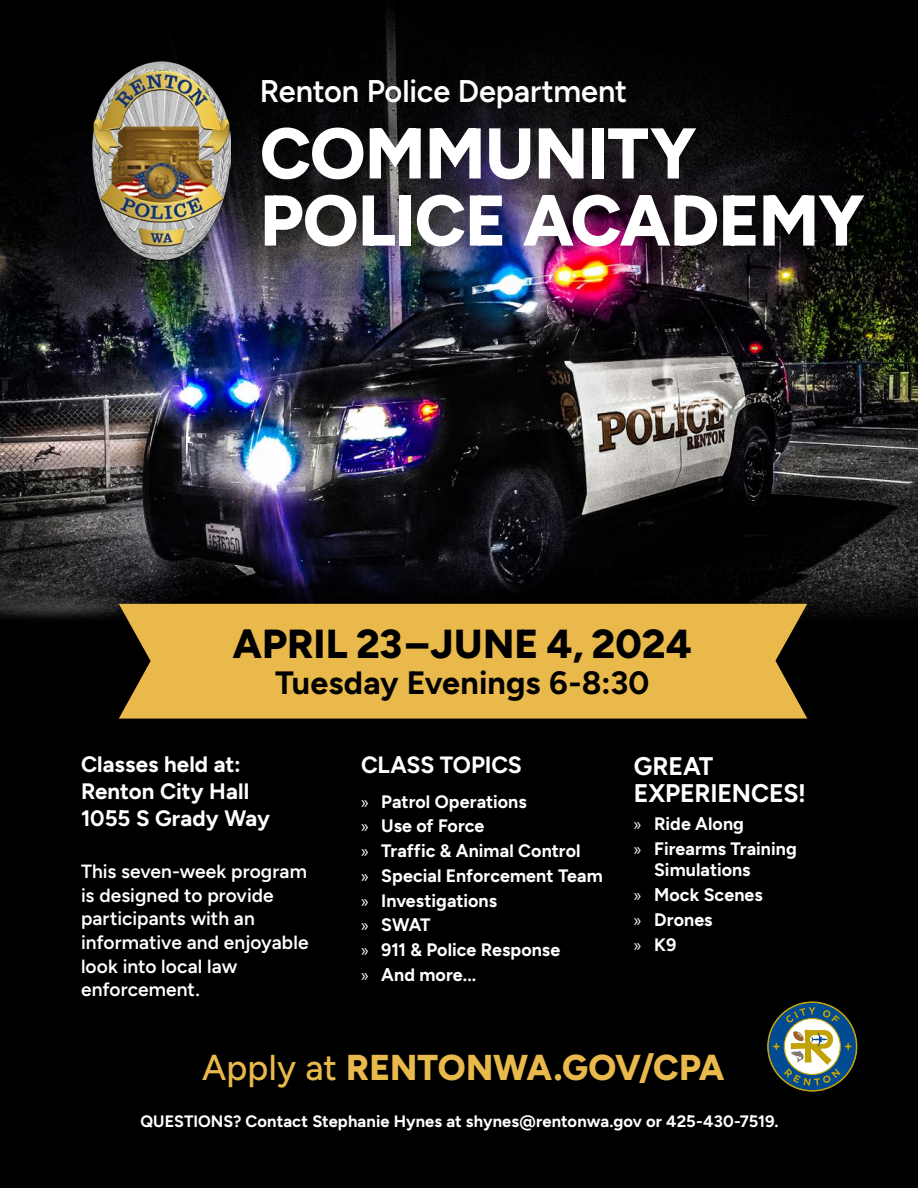
<style>
.page{position:relative;width:918px;height:1188px;background:#000}
.page>*{position:absolute;margin:0;border:0;box-sizing:border-box;transform-origin:0 0}
.t1{font:800 71.7px/67.1px "Figtree";letter-spacing:-.01em;color:#fff}
.t2{font:800 40.5px "Figtree";letter-spacing:.005em;color:#000}
.t3{font:800 36px "Figtree";color:#e9b94c}
.t4{font:700 32.25px "Figtree";letter-spacing:.005em;color:#000}
.t5{font:600 31.35px "Figtree";letter-spacing:-.005em;color:#fff}
.t6{font:700 25.5px/27px "Figtree";letter-spacing:-.01em;color:#fff}
.t7{font:700 23.55px "Figtree";letter-spacing:-.005em;color:#fff}
.t8{font:700 22.35px/27px "Figtree";letter-spacing:.005em;color:#fff}
.t9{font:600 19.05px/23.5px "Figtree";letter-spacing:.005em;color:#fff}
.t10{font:700 18px/24.8px "Figtree";letter-spacing:.005em;color:#fff}
.t11{font:700 16.5px "Figtree";letter-spacing:.005em;color:#fff}
.s1{font-family:"Myriad Pro";font-weight:400}
.s2{font-weight:500}
</style>
<div class="page">
<img style="left:0;top:15px;width:918px;height:604px">
<svg style="left:767px;top:1001px;width:90px;height:91px"></svg>
<div style="left:255px;top:55px;width:631px;height:196px;background:#000;opacity:.5"></div>
<div style="left:85px;top:33px;width:172px;height:231px;background:#000;opacity:.5"></div>
<img style="left:92px;top:62px;width:139px;height:197px">
<div style="left:119px;top:604px;width:688px;height:115px;background:#e9b94c"></div>
<h3 class="t5" style="left:260px;top:73px;width:369px">Renton Police Department</h3>
<h1 class="t1" style="left:260px;top:118px;width:606px">COMMUNITY<br>POLICE ACADEMY</h1>
<h2 class="t2" style="left:233px;top:619px;width:461px">APRIL 23–JUNE 4, 2024</h2>
<h3 class="t4" style="left:275px;top:663px;width:376px">Tuesday Evenings 6-8:30</h3>
<p class="t8" style="left:81px;top:751px;width:190px">Classes held at:<br>Renton City Hall<br>1055 S Grady Way</p>
<p class="t9" style="left:81px;top:860px;width:229px">This seven-week program is designed to provide participants with an informative and enjoyable look into local law enforcement.</p>
<h3 class="t7" style="left:361px;top:751px;width:162px">CLASS TOPICS</h3>
<p class="t10" style="left:361px;top:789px;width:243px"><span class="s1">»</span> Patrol Operations<br><span class="s1">»</span> Use of Force<br><span class="s1">»</span> Traffic &amp; Animal Control<br><span class="s1">»</span> Special Enforcement Team <span class="s1">»</span> Investigations<br><span class="s1">»</span> SWAT<br><span class="s1">»</span> 911 &amp; Police Response<br><span class="s1">»</span> And more...</p>
<h3 class="t6" style="left:634px;top:752px;width:174px">GREAT<br>EXPERIENCES!</h3>
<p class="t10" style="left:634px;top:811px;width:164px"><span class="s1">»</span> Ride Along<br><span class="s1">»</span> Firearms Training</p>
<p class="t10" style="left:634px;top:857px;width:130px;text-indent:20px">Simulations<br><span class="s1">»</span> Mock Scenes <span class="s1">»</span> Drones<br><span class="s1">»</span> K9</p>
<h3 class="t3" style="left:202px;top:1045px;width:524px"><span class="s2">Apply at</span> RENTONWA.GOV/CPA</h3>
<p class="t11" style="left:140px;top:1112px;width:640px">QUESTIONS? Contact Stephanie Hynes at shynes@rentonwa.gov or 425-430-7519.</p>
</div>
